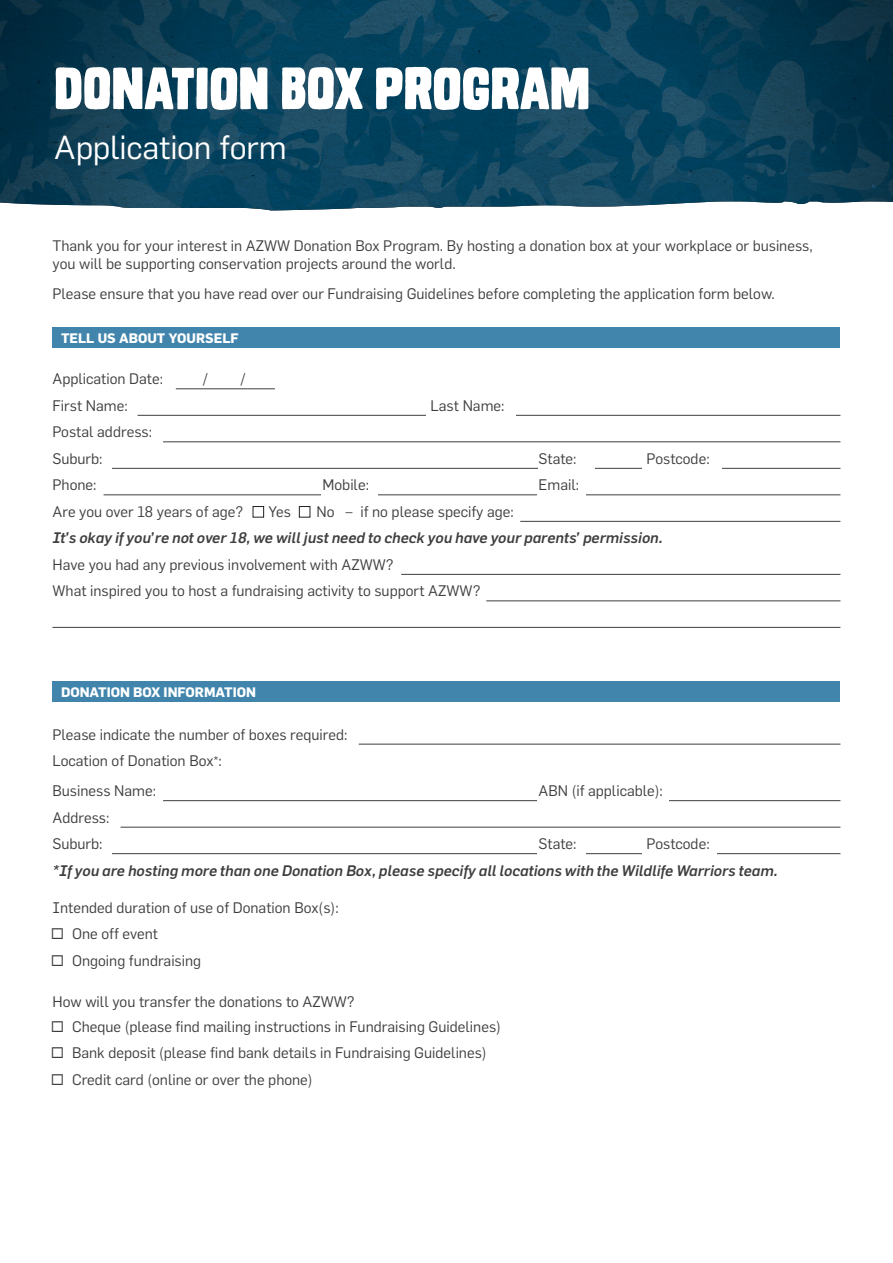
<style>
.page{position:relative;width:893px;height:1263px;background:#fff}
.page>*{position:absolute;margin:0;border:0;box-sizing:border-box;transform-origin:0 0}
.t1{font:56.7px "Monstro Solid";color:#fff}
.t2{font:32.7px "Flama";letter-spacing:-.005em;color:#fff}
.t3{font:15px/18px "Flama";color:#3e3e3f}
.t4{font:italic 500 15px "Flama";color:#3e3e3f}
.t5{font:700 13.5px "Flama";color:#fff}
.s1{font-size:12px}
</style>
<div class="page">
<img style="left:0;top:0;width:893px;height:210px">
<div style="left:52px;top:327px;width:788px;height:20px;background:#4185ac"></div>
<div style="left:52px;top:682px;width:788px;height:20px;background:#4185ac"></div>
<hr style="left:359px;top:744px;width:481px;height:1px;background:#3e3e3f">
<hr style="left:176px;top:388px;width:99px;height:1px;background:#3e3e3f">
<hr style="left:138px;top:415px;width:702px;height:1px;background:#3e3e3f">
<hr style="left:163px;top:441px;width:677px;height:1px;background:#3e3e3f">
<hr style="left:112px;top:468px;width:728px;height:1px;background:#3e3e3f">
<hr style="left:104px;top:494px;width:736px;height:1px;background:#3e3e3f">
<hr style="left:520px;top:521px;width:320px;height:1px;background:#3e3e3f">
<hr style="left:401px;top:574px;width:439px;height:1px;background:#3e3e3f">
<hr style="left:486px;top:600px;width:354px;height:1px;background:#3e3e3f">
<hr style="left:52px;top:627px;width:788px;height:1px;background:#3e3e3f">
<div style="left:427px;top:413px;width:89px;height:12px;background:#fff"></div>
<div style="left:537px;top:493px;width:49px;height:9px;background:#fff"></div>
<div style="left:642px;top:466px;width:79px;height:8px;background:#fff"></div>
<div style="left:321px;top:493px;width:57px;height:9px;background:#fff"></div>
<div style="left:539px;top:466px;width:56px;height:8px;background:#fff"></div>
<div style="left:253px;top:506px;width:11px;height:11px;border:1px solid #231f20"></div>
<div style="left:299px;top:506px;width:11px;height:11px;border:1px solid #231f20"></div>
<hr style="left:163px;top:800px;width:677px;height:1px;background:#3e3e3f">
<hr style="left:121px;top:827px;width:719px;height:1px;background:#3e3e3f">
<hr style="left:112px;top:853px;width:728px;height:1px;background:#3e3e3f">
<div style="left:537px;top:799px;width:132px;height:12px;background:#fff"></div>
<div style="left:537px;top:853px;width:49px;height:8px;background:#fff"></div>
<div style="left:642px;top:853px;width:74px;height:8px;background:#fff"></div>
<p class="t1" style="left:54px;top:58px;width:537px">DONATION BOX PROGRAM</p>
<p class="t2" style="left:54px;top:128px;width:234px">Application form</p>
<p class="t3" style="left:52px;top:237px;width:762px">Thank you for your interest in AZWW Donation Box Program. By hosting a donation box at your workplace or business, you will be supporting conservation projects around the world.</p>
<p class="t3" style="left:52px;top:284px;width:724px">Please ensure that you have read over our Fundraising Guidelines before completing the application form below.</p>
<p class="t5" style="left:61px;top:330px;width:179px">TELL US ABOUT YOURSELF</p>
<p class="t3" style="left:52px;top:370px;width:112px">Application Date:</p>
<p class="t3" style="left:203px;top:370px;width:7px">/</p>
<p class="t3" style="left:240px;top:370px;width:7px">/</p>
<p class="t3" style="left:52px;top:396px;width:77px">First Name:</p>
<p class="t3" style="left:431px;top:396px;width:75px">Last Name:</p>
<p class="t3" style="left:52px;top:423px;width:101px">Postal address:</p>
<p class="t3" style="left:52px;top:449px;width:52px">Suburb:</p>
<p class="t3" style="left:538px;top:449px;width:40px">State:</p>
<p class="t3" style="left:646px;top:449px;width:65px">Postcode:</p>
<p class="t3" style="left:52px;top:476px;width:46px">Phone:</p>
<p class="t3" style="left:322px;top:476px;width:48px">Mobile:</p>
<p class="t3" style="left:538px;top:476px;width:42px">Email:</p>
<p class="t3" style="left:52px;top:502px;width:192px">Are you over 18 years of age?</p>
<p class="t3" style="left:269px;top:502px;width:24px">Yes</p>
<p class="t3" style="left:316px;top:502px;width:199px">No – if no please specify age:</p>
<p class="t4" style="left:52px;top:529px;width:612px">It’s okay if you’re not over 18, we will just need to check you have your parents’ permission.</p>
<p class="t3" style="left:52px;top:555px;width:343px">Have you had any previous involvement with AZWW?</p>
<p class="t3" style="left:52px;top:582px;width:430px">What inspired you to host a fundraising activity to support AZWW?</p>
<p class="t5" style="left:61px;top:685px;width:196px">DONATION BOX INFORMATION</p>
<p class="t3" style="left:52px;top:725px;width:297px">Please indicate the number of boxes required:</p>
<p class="t3" style="left:52px;top:751px;width:171px">Location of Donation Box<span class="s1">*</span>:</p>
<p class="t3" style="left:52px;top:781px;width:105px">Business Name:</p>
<p class="t3" style="left:538px;top:781px;width:126px">ABN (if applicable):</p>
<p class="t3" style="left:52px;top:808px;width:58px">Address:</p>
<p class="t3" style="left:52px;top:834px;width:52px">Suburb:</p>
<p class="t3" style="left:538px;top:834px;width:40px">State:</p>
<p class="t3" style="left:646px;top:834px;width:65px">Postcode:</p>
<p class="t4" style="left:52px;top:861px;width:727px">*If you are hosting more than one Donation Box, please specify all locations with the Wildlife Warriors team.</p>
<p class="t3" style="left:52px;top:899px;width:288px">Intended duration of use of Donation Box(s):</p>
<p class="t3" style="left:51px;top:925px;width:109px">◻ One off event</p>
<p class="t3" style="left:51px;top:951px;width:152px">◻ Ongoing fundraising</p>
<p class="t3" style="left:52px;top:992px;width:304px">How will you transfer the donations to AZWW?</p>
<p class="t3" style="left:51px;top:1017px;width:452px">◻ Cheque (please find mailing instructions in Fundraising Guidelines)</p>
<p class="t3" style="left:51px;top:1044px;width:437px">◻ Bank deposit (please find bank details in Fundraising Guidelines)</p>
<p class="t3" style="left:51px;top:1070px;width:263px">◻ Credit card (online or over the phone)</p>
</div>
